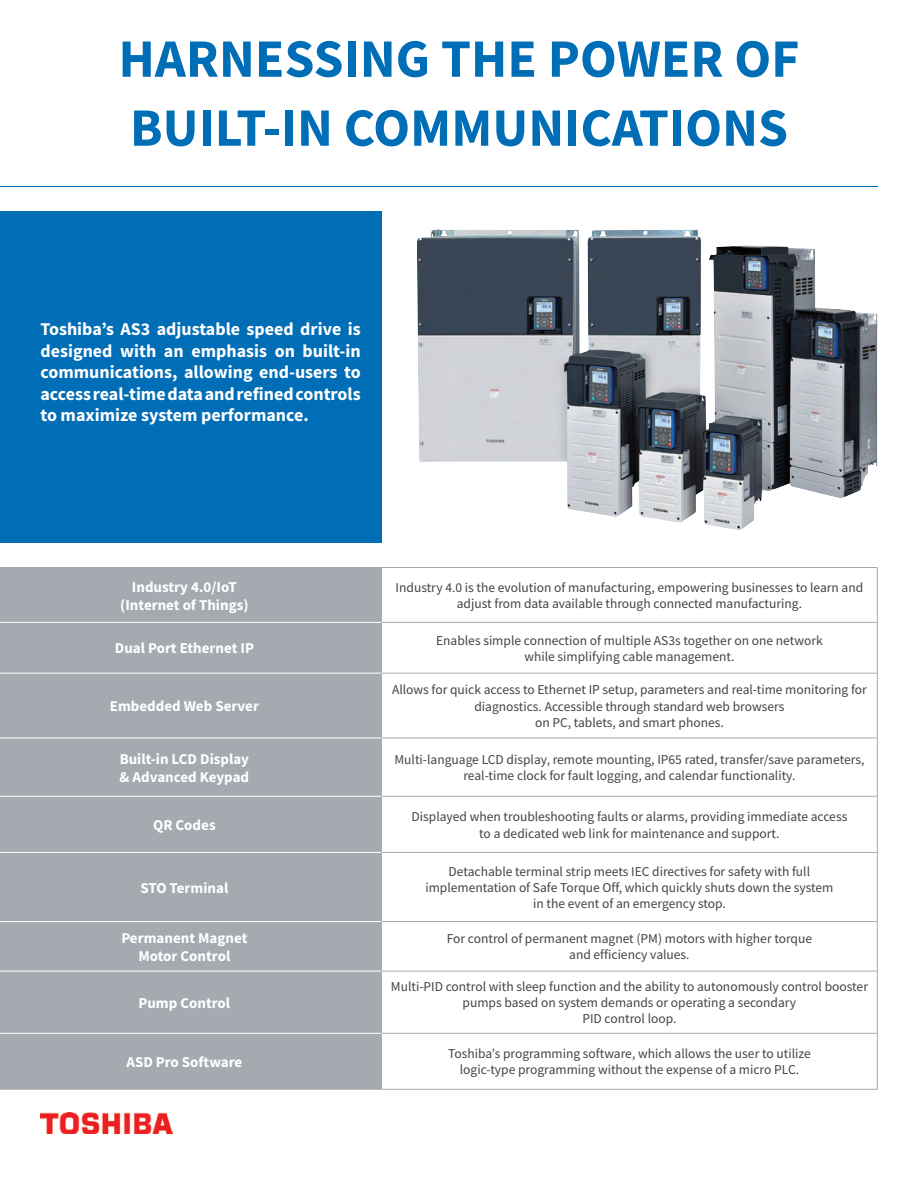
<style>
.page{position:relative;width:918px;height:1188px;background:#fff}
.page>*{position:absolute;margin:0;border:0;box-sizing:border-box;transform-origin:0 0}
.t1{font:700 54px/69px "Toshiba Sans";color:#006db7}
.t2{font:700 18px/21.6px "Toshiba Sans";color:#fff;text-align:justify}
.t3{font:700 15px/18px "Toshiba Sans";color:#fff;text-align:center}
.t4{font:13.5px/16.2px "Toshiba Sans";color:#434343;text-align:center}
</style>
<div class="page">
<img style="left:40px;top:1113px;width:132px;height:21px">
<div style="left:0;top:567px;width:382px;height:522px;background:#a5aab0"></div>
<hr style="left:382px;top:567px;width:496px;height:1px;background:#a5aab0">
<hr style="left:877px;top:568px;width:1px;height:54px;background:#a5aab0">
<hr style="left:381px;top:622px;width:497px;height:1px;background:#a5aab0">
<hr style="left:877px;top:623px;width:1px;height:50px;background:#a5aab0">
<hr style="left:381px;top:673px;width:497px;height:1px;background:#a5aab0">
<hr style="left:877px;top:673px;width:1px;height:65px;background:#a5aab0">
<hr style="left:381px;top:738px;width:497px;height:1px;background:#a5aab0">
<hr style="left:877px;top:738px;width:1px;height:58px;background:#a5aab0">
<hr style="left:381px;top:796px;width:497px;height:1px;background:#a5aab0">
<hr style="left:877px;top:796px;width:1px;height:56px;background:#a5aab0">
<hr style="left:381px;top:852px;width:497px;height:1px;background:#a5aab0">
<hr style="left:877px;top:853px;width:1px;height:68px;background:#a5aab0">
<hr style="left:381px;top:921px;width:497px;height:1px;background:#a5aab0">
<hr style="left:877px;top:922px;width:1px;height:49px;background:#a5aab0">
<hr style="left:381px;top:971px;width:497px;height:1px;background:#a5aab0">
<hr style="left:877px;top:971px;width:1px;height:62px;background:#a5aab0">
<hr style="left:381px;top:1033px;width:497px;height:1px;background:#a5aab0">
<hr style="left:877px;top:1034px;width:1px;height:55px;background:#a5aab0">
<hr style="left:0;top:1089px;width:382px;height:1px;background:#a5aab0">
<hr style="left:382px;top:1089px;width:496px;height:1px;background:#a5aab0">
<hr style="left:0;top:622px;width:381px;height:1px;background:#fff">
<hr style="left:0;top:673px;width:381px;height:1px;background:#fff">
<hr style="left:0;top:738px;width:381px;height:1px;background:#fff">
<hr style="left:0;top:796px;width:381px;height:1px;background:#fff">
<hr style="left:0;top:852px;width:381px;height:1px;background:#fff">
<hr style="left:0;top:921px;width:381px;height:1px;background:#fff">
<hr style="left:0;top:971px;width:381px;height:1px;background:#fff">
<hr style="left:0;top:1033px;width:381px;height:1px;background:#fff">
<div style="left:0;top:211px;width:382px;height:331px;background:#006db7"></div>
<img style="left:417px;top:229px;width:256px;height:251px">
<img style="left:673px;top:229px;width:153px;height:301px">
<img style="left:826px;top:308px;width:52px;height:190px">
<img style="left:567px;top:480px;width:106px;height:42px">
<hr style="left:0;top:186px;width:878px;height:1px;background:#006db7">
<h1 class="t1" style="left:119px;top:28px;width:682px">HARNESSING THE POWER OF<br>BUILT-IN COMMUNICATIONS</h1>
<h2 class="t2" style="left:40px;top:320px;width:322px">Toshiba’s AS3 adjustable speed drive is designed with an emphasis on built-in communications, allowing end-users to access real-time data and refined controls to maximize system performance.</h2>
<p class="t3" style="left:120px;top:579px;width:130px">Industry 4.0/IoT (Internet of Things)</p>
<p class="t4" style="left:396px;top:581px;width:469px">Industry 4.0 is the evolution of manufacturing, empowering businesses to learn and adjust from data available through connected manufacturing.</p>
<p class="t3" style="left:115px;top:641px;width:141px">Dual Port Ethernet IP</p>
<p class="t4" style="left:436px;top:633px;width:388px">Enables simple connection of multiple AS3s together on one network while simplifying cable management.</p>
<p class="t3" style="left:110px;top:698px;width:151px">Embedded Web Server</p>
<p class="t4" style="left:392px;top:683px;width:476px">Allows for quick access to Ethernet IP setup, parameters and real-time monitoring for diagnostics. Accessible through standard web browsers<br>on PC, tablets, and smart phones.</p>
<p class="t3" style="left:120px;top:751px;width:131px;text-align:left">Built-in LCD Display &amp; Advanced Keypad</p>
<p class="t4" style="left:394px;top:753px;width:471px">Multi-language LCD display, remote mounting, IP65 rated, transfer/save parameters, real-time clock for fault logging, and calendar functionality.</p>
<p class="t3" style="left:153px;top:817px;width:64px">QR Codes</p>
<p class="t4" style="left:412px;top:810px;width:437px">Displayed when troubleshooting faults or alarms, providing immediate access to a dedicated web link for maintenance and support.</p>
<p class="t3" style="left:140px;top:880px;width:89px">STO Terminal</p>
<p class="t4" style="left:425px;top:865px;width:410px">Detachable terminal strip meets IEC directives for safety with full implementation of Safe Torque Off, which quickly shuts down the system in the event of an emergency stop.</p>
<p class="t3" style="left:121px;top:930px;width:128px">Permanent Magnet<br>Motor Control</p>
<p class="t4" style="left:447px;top:932px;width:367px">For control of permanent magnet (PM) motors with higher torque and efficiency values.</p>
<p class="t3" style="left:139px;top:995px;width:93px">Pump Control</p>
<p class="t4" style="left:391px;top:980px;width:479px">Multi-PID control with sleep function and the ability to autonomously control booster pumps based on system demands or operating a secondary<br>PID control loop.</p>
<p class="t3" style="left:126px;top:1054px;width:117px">ASD Pro Software</p>
<p class="t4" style="left:448px;top:1047px;width:364px">Toshiba’s programming software, which allows the user to utilize logic-type programming without the expense of a micro PLC.</p>
</div>
